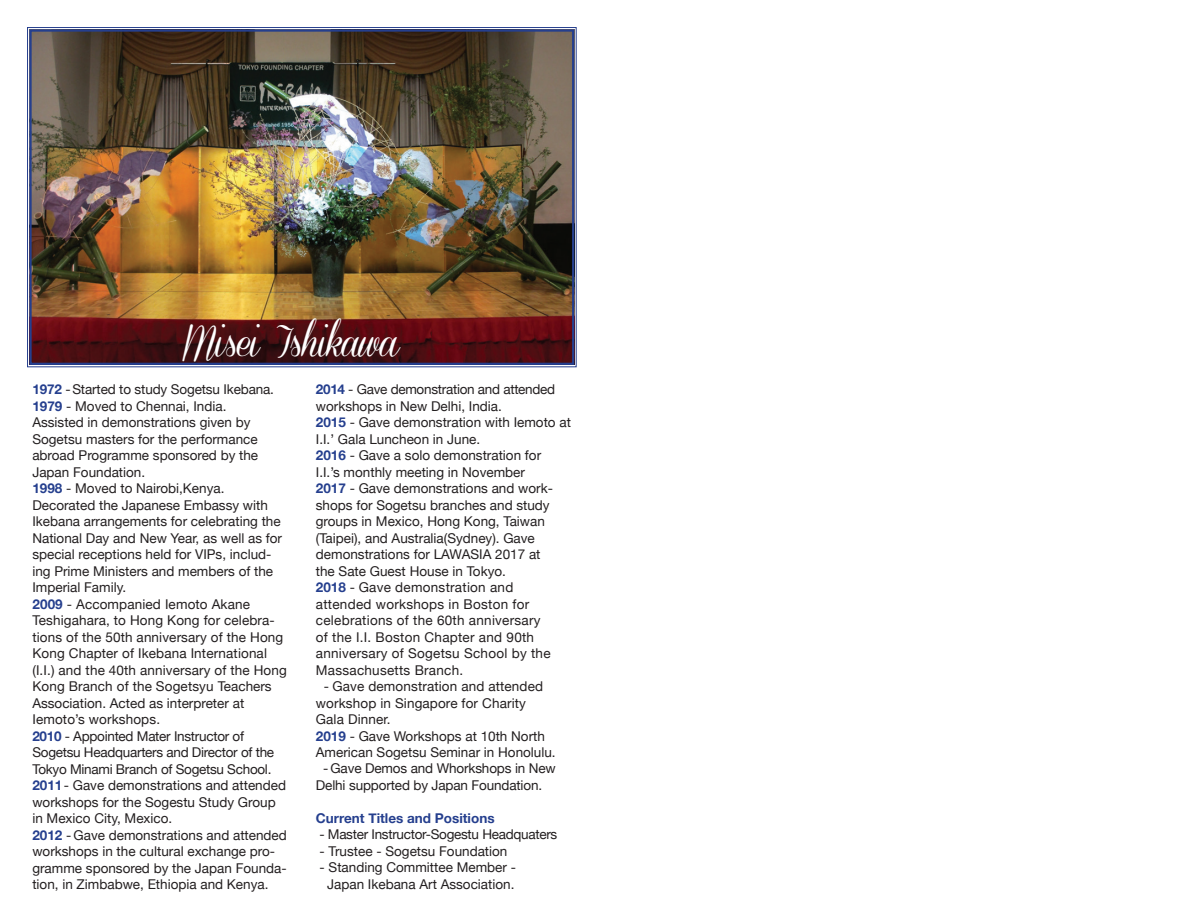
<style>
.page{position:relative;width:1188px;height:918px;background:#fff}
.page>*{position:absolute;margin:0;border:0;box-sizing:border-box;transform-origin:0 0}
.t1{font:36.6px "Coneria Script Demo";letter-spacing:-.03em;color:#fff}
.t2{font:13.5px/16.5px "Helvetica Neue";color:#231f20}
.t3{font:13.5px "Helvetica Neue";letter-spacing:-.02em;color:#231f20}
.t4{font:700 13.5px "Helvetica Neue";color:#253f8e}
.s1{font-weight:700;color:#253f8e}
</style>
<div class="page">
<img style="left:27px;top:27px;width:550px;height:341px">
<div style="left:29px;top:29px;width:545px;height:336px;border:2px solid #253f8e"></div>
<h1 class="t1" style="left:183px;top:322px;width:219px">Misei Ishikawa</h1>
<p class="t2" style="left:32px;top:382px;width:256px"><span class="s1">1972</span> - Started to study Sogetsu Ikebana.<br><span class="s1">1979</span> - Moved to Chennai, India.<br>Assisted in demonstrations given by Sogetsu masters for the performance abroad Programme sponsored by the Japan Foundation.<br><span class="s1">1998</span> - Moved to Nairobi,Kenya.<br>Decorated the Japanese Embassy with Ikebana arrangements for celebrating the National Day and New Year, as well as for special receptions held for VIPs, includ&shy;ing Prime Ministers and members of the Imperial Family.<br><span class="s1">2009</span> - Accompanied Iemoto Akane Teshigahara, to Hong Kong for celebra&shy;tions of the 50th anniversary of the Hong Kong Chapter of Ikebana International (I.I.) and the 40th anniversary of the Hong Kong Branch of the Sogetsyu Teachers Association. Acted as interpreter at Iemoto’s workshops.<br><span class="s1">2010</span> - Appointed Mater Instructor of Sogetsu Headquarters and Director of the Tokyo Minami Branch of Sogetsu School.<br><span class="s1">2011</span>- Gave demonstrations and attended workshops for the Sogestu Study Group in Mexico City, Mexico.<br><span class="s1">2012</span> - Gave demonstrations and attended workshops in the cultural exchange pro&shy;gramme sponsored by the Japan Founda&shy;tion, in Zimbabwe, Ethiopia and Kenya.</p>
<p class="t2" style="left:316px;top:382px;width:257px"><span class="s1">2014</span> - Gave demonstration and attended workshops in New Delhi, India.<br><span class="s1">2015</span> - Gave demonstration with Iemoto at I.I.’ Gala Luncheon in June.<br><span class="s1">2016</span> - Gave a solo demonstration for<br>I.I.’s monthly meeting in November<br><span class="s1">2017</span> - Gave demonstrations and work&shy;shops for Sogetsu branches and study groups in Mexico, Hong Kong, Taiwan (Taipei), and Australia(Sydney). Gave demonstrations for LAWASIA 2017 at<br>the Sate Guest House in Tokyo.<br><span class="s1">2018</span> - Gave demonstration and attended workshops in Boston for celebrations of the 60th anniversary<br>of the I.I. Boston Chapter and 90th anniversary of Sogetsu School by the Massachusetts Branch.</p>
<p class="t2" style="left:316px;top:679px;width:241px;text-indent:8px">- Gave demonstration and attended workshop in Singapore for Charity<br>Gala Dinner.<br><span class="s1">2019</span> - Gave Workshops at 10th North<br>American Sogetsu Seminar in Honolulu.</p>
<p class="t2" style="left:316px;top:761px;width:241px;text-indent:7px">- Gave Demos and Whorkshops in New<br>Delhi supported by Japan Foundation.</p>
<p class="t4" style="left:316px;top:808px;width:180px">Current Titles and Positions</p>
<p class="t3" style="left:319px;top:825px;width:240px">- Master Instructor-Sogestu Headquaters</p>
<p class="t2" style="left:320px;top:844px;width:189px">- Trustee - Sogetsu Foundation</p>
<p class="t2" style="left:320px;top:860px;width:198px;text-align:center">- Standing Committee Member -<br>Japan Ikebana Art Association.</p>
</div>
